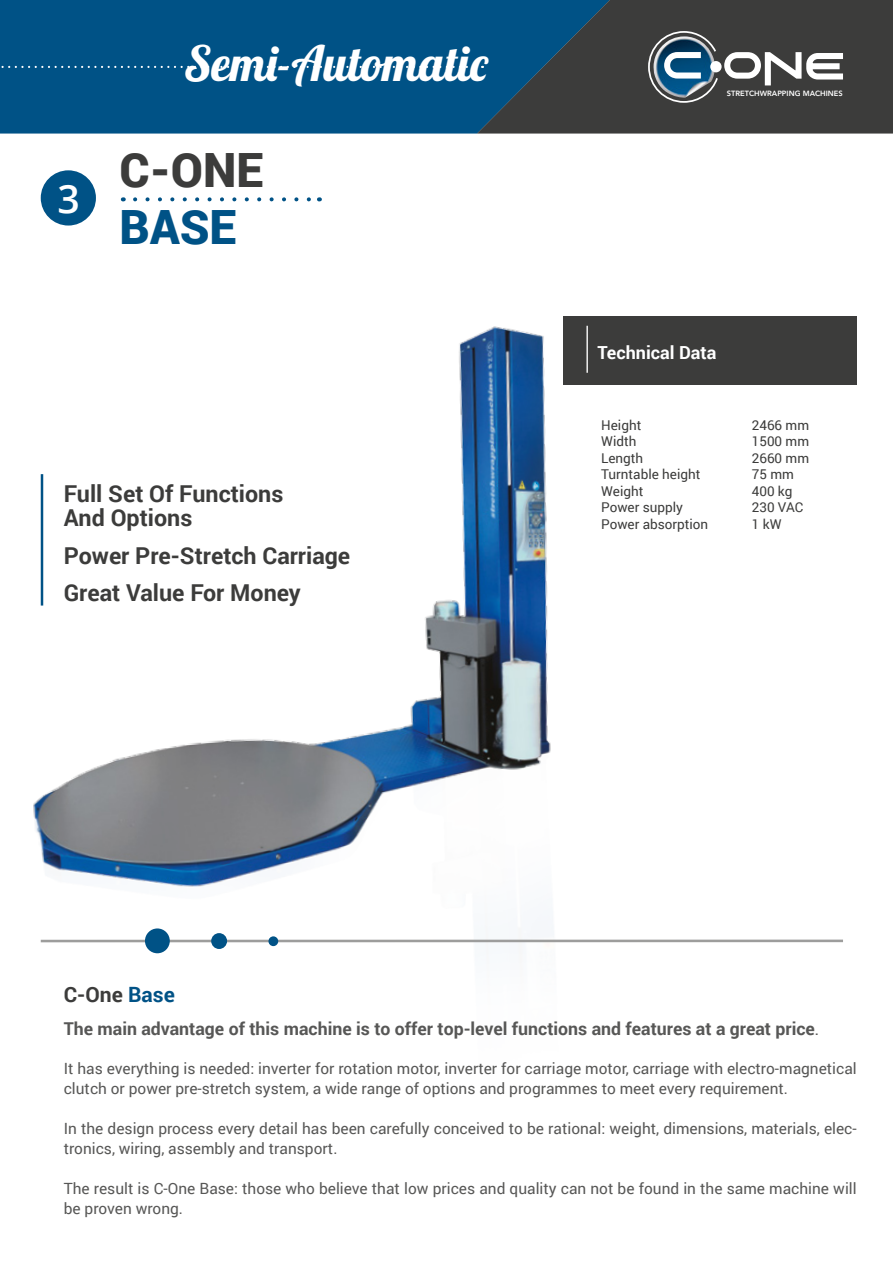
<style>
.page{position:relative;width:893px;height:1263px;background:#fff}
.page>*{position:absolute;margin:0;border:0;box-sizing:border-box;transform-origin:0 0}
.t1{font:48.6px "Lobster 1.4";color:#fff}
.t2{font:900 47.25px "Roboto";color:#3c3c3b}
.t3{font:900 47.25px "Roboto";color:#005286}
.t4{font:600 39.15px "Open Sans";color:#fff}
.t5{font:700 23.25px/24px "Roboto";color:#3c3c3b}
.t6{font:700 21px "Roboto";color:#3c3c3b}
.t7{font:700 18px "Roboto";color:#fff}
.t8{font:700 17.7px "Roboto";color:#575756}
.t9{font:15.45px/20px "Roboto";color:#575756}
.t10{font:13.5px/16.5px "Roboto";color:#3c3c3b}
.t11{font:800 7.5px "Avenir";color:#fff}
.s1{color:#005286}
.s2{font-size:12px}
</style>
<div class="page">
<img style="left:33px;top:326px;width:568px;height:628px">
<div style="left:0;top:0;width:477px;height:134px;background:#005286"></div>
<svg style="left:477px;top:0;width:416px;height:134px;background:#30414c"></svg>
<svg style="left:0;top:66px;width:483px;height:2px"></svg>
<svg style="left:647px;top:30px;width:197px;height:74px;background:#5c6469"></svg>
<div style="left:710px;top:61px;width:12px;height:11px;background:#fff;border-radius:50%"></div>
<div style="left:41px;top:170px;width:55px;height:56px;background:#005286;border-radius:50%"></div>
<svg style="left:135px;top:197px;width:176px;height:4px"></svg>
<hr style="left:41px;top:474px;width:2px;height:131px;background:#005286">
<div style="left:563px;top:316px;width:294px;height:69px;background:#3c3c3b"></div>
<hr style="left:586px;top:326px;width:2px;height:47px;background:#fff">
<hr style="left:41px;top:939px;width:802px;height:3px;background:#9d9d9c">
<div style="left:268px;top:936px;width:10px;height:10px;background:#005286;border-radius:50%"></div>
<div style="left:211px;top:933px;width:16px;height:16px;background:#005286;border-radius:50%"></div>
<div style="left:145px;top:928px;width:25px;height:25px;background:#005286;border-radius:50%"></div>
<h3 class="t4" style="left:57px;top:172px;width:24px">3</h3>
<h1 class="t1" style="left:184px;top:32px;width:305px">Semi-Automatic</h1>
<h2 class="t2" style="left:119px;top:137px;width:146px">C-ONE</h2>
<h2 class="t3" style="left:119px;top:194px;width:119px">BASE</h2>
<h3 class="t5" style="left:64px;top:481px;width:221px">Full Set Of Functions<br>And Options</h3>
<h3 class="t5" style="left:64px;top:536px;width:288px;line-height:37.5px">Power Pre-Stretch Carriage<br>Great Value For Money</h3>
<p class="t11" style="left:727px;top:89px;width:118px">STRETCHWRAPPING MACHINES</p>
<p class="t7" style="left:597px;top:340px;width:120px">Technical Data</p>
<p class="t10" style="left:601px;top:416px;width:109px">Height<br>Width<br>Length<br>Turntable height<br>Weight<br>Power supply<br>Power absorption</p>
<p class="t10" style="left:752px;top:416px;width:59px">2466 mm<br>1500 mm<br>2660 mm<br>75 mm<br>400 kg<br>230 VAC<br>1 kW</p>
<h3 class="t6" style="left:64px;top:980px;width:113px">C-One <span class="s1">Base</span></h3>
<p class="t8" style="left:64px;top:1016px;width:756px">The main advantage of this machine is to offer top-level functions and features at a great price<span class="s2">.</span></p>
<p class="t9" style="left:64px;top:1058px;width:795px">It has everything is needed: inverter for rotation motor, inverter for carriage motor, carriage with electro-magnetical clutch or power pre-stretch system, a wide range of options and programmes to meet every requirement.</p>
<p class="t9" style="left:64px;top:1118px;width:794px">In the design process every detail has been carefully conceived to be rational: weight, dimensions, materials, elec&shy;tronics, wiring, assembly and transport.</p>
<p class="t9" style="left:64px;top:1178px;width:794px">The result is C-One Base: those who believe that low prices and quality can not be found in the same machine will be proven wrong.</p>
</div>
